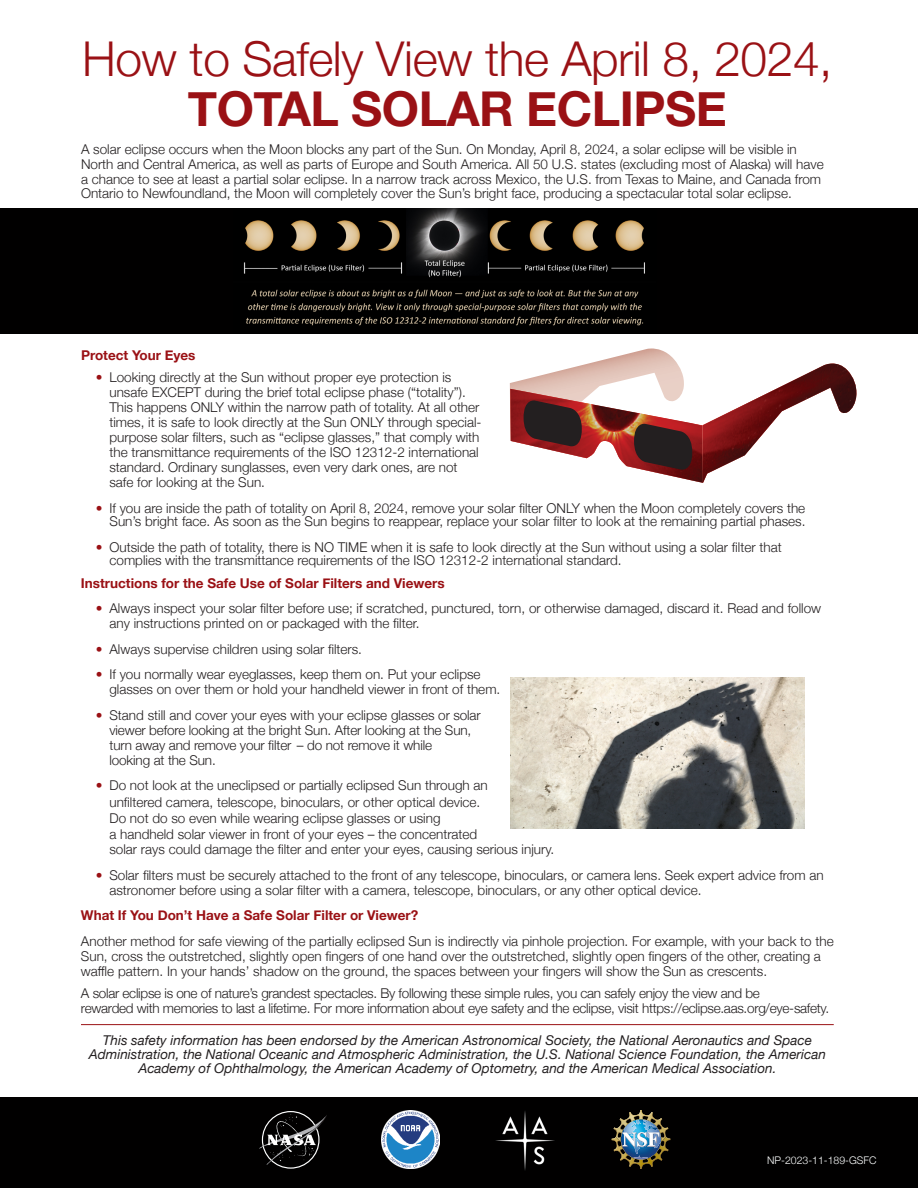
<style>
.page{position:relative;width:918px;height:1188px;background:#fff}
.page>*{position:absolute;margin:0;border:0;box-sizing:border-box;transform-origin:0 0}
.t1{font:300 48px/49.5px "Helvetica Neue";letter-spacing:-.01em;color:#9a1115;text-align:center}
.t2{font:300 13.5px/15px "Helvetica Neue";color:#231f20}
.t3{font:italic 13.5px/14.2px "Helvetica Neue";color:#231f20;text-align:center}
.t4{font:300 13.5px/15px "Helvetica Neue";letter-spacing:-.02em;color:#231f20}
.t5{font:700 13.5px "Helvetica Neue";color:#9a1115}
.t6{font:300 10.5px "Helvetica Neue";color:#fff}
.s1{font-weight:700}
.s2{color:#9a1115}
</style>
<div class="page">
<div style="left:0;top:208px;width:918px;height:126px;background:#010000"></div>
<img style="left:243px;top:208px;width:402px;height:118px">
<svg style="left:510px;top:349px;width:347px;height:134px"></svg>
<div style="left:0;top:1097px;width:918px;height:91px;background:#010000"></div>
<svg style="left:259px;top:1114px;width:68px;height:51px"></svg>
<img style="left:381px;top:1111px;width:58px;height:58px">
<img style="left:495px;top:1111px;width:60px;height:59px">
<img style="left:612px;top:1110px;width:58px;height:59px">
<img style="left:511px;top:678px;width:294px;height:150px">
<hr style="left:81px;top:1024px;width:753px;height:1px;background:#9a1115">
<h1 class="t1" style="left:82px;top:31px;width:752px">How to Safely View the April 8, 2024,<br><span class="s1">TOTAL SOLAR ECLIPSE</span></h1>
<p class="t2" style="left:81px;top:141px;width:744px;line-height:14.5px">A solar eclipse occurs when the Moon blocks any part of the Sun. On Monday, April 8, 2024, a solar eclipse will be visible in North and Central America, as well as parts of Europe and South America. All 50 U.S. states (excluding most of Alaska) will have a chance to see at least a partial solar eclipse. In a narrow track across Mexico, the U.S. from Texas to Maine, and Canada from Ontario to Newfoundland, the Moon will completely cover the Sun’s bright face, producing a spectacular total solar eclipse.</p>
<h2 class="t5" style="left:81px;top:345px;width:116px">Protect Your Eyes</h2>
<p class="t2" style="left:109px;top:369px;width:374px;text-indent:-14px"><span class="s2">•</span> Looking directly at the Sun without proper eye protection is unsafe EXCEPT during the brief total eclipse phase (“totality”).<br>This happens ONLY within the narrow path of totality. At all other times, it is safe to look directly at the Sun ONLY through special&shy;purpose solar filters, such as “eclipse glasses,” that comply with the transmittance requirements of the ISO 12312-2 international standard. Ordinary sunglasses, even very dark ones, are not safe for looking at the Sun.</p>
<p class="t2" style="left:96px;top:500px;width:711px;line-height:13.5px;text-align:right"><span class="s2">•</span> If you are inside the path of totality on April 8, 2024, remove your solar filter ONLY when the Moon completely covers the<br>Sun’s bright face. As soon as the Sun begins to reappear, replace your solar filter to look at the remaining partial phases.</p>
<p class="t2" style="left:109px;top:539px;width:674px;line-height:13.5px;text-indent:-14px"><span class="s2">•</span> Outside the path of totality, there is NO TIME when it is safe to look directly at the Sun without using a solar filter that complies with the transmittance requirements of the ISO 12312-2 international standard.</p>
<h2 class="t5" style="left:81px;top:573px;width:365px">Instructions for the Safe Use of Solar Filters and Viewers</h2>
<p class="t2" style="left:109px;top:600px;width:713px;text-indent:-14px"><span class="s2">•</span> Always inspect your solar filter before use; if scratched, punctured, torn, or otherwise damaged, discard it. Read and follow any instructions printed on or packaged with the filter.</p>
<p class="t2" style="left:96px;top:641px;width:268px"><span class="s2">•</span> Always supervise children using solar filters.</p>
<p class="t2" style="left:109px;top:666px;width:392px;text-indent:-14px"><span class="s2">•</span> If you normally wear eyeglasses, keep them on. Put your eclipse glasses on over them or hold your handheld viewer in front of them.</p>
<p class="t2" style="left:109px;top:707px;width:373px;text-indent:-14px"><span class="s2">•</span> Stand still and cover your eyes with your eclipse glasses or solar viewer before looking at the bright Sun. After looking at the Sun, turn away and remove your filter – do not remove it while<br>looking at the Sun.</p>
<p class="t2" style="left:109px;top:777px;width:446px;line-height:15.9px;text-indent:-14px"><span class="s2">•</span> Do not look at the uneclipsed or partially eclipsed Sun through an<br>unfiltered camera, telescope, binoculars, or other optical device.<br>Do not do so even while wearing eclipse glasses or using<br>a handheld solar viewer in front of your eyes – the concentrated<br>solar rays could damage the filter and enter your eyes, causing serious injury.</p>
<p class="t2" style="left:109px;top:866px;width:716px;text-indent:-14px"><span class="s2">•</span> Solar filters must be securely attached to the front of any telescope, binoculars, or camera lens. Seek expert advice from an astronomer before using a solar filter with a camera, telescope, binoculars, or any other optical device.</p>
<h2 class="t5" style="left:81px;top:905px;width:339px">What If You Don’t Have a Safe Solar Filter or Viewer?</h2>
<p class="t2" style="left:81px;top:932px;width:754px">Another method for safe viewing of the partially eclipsed Sun is indirectly via pinhole projection. For example, with your back to the<br>Sun, cross the outstretched, slightly open fingers of one hand over the outstretched, slightly open fingers of the other, creating a waffle pattern. In your hands’ shadow on the ground, the spaces between your fingers will show the Sun as crescents.</p>
<p class="t4" style="left:81px;top:985px;width:750px">A solar eclipse is one of nature’s grandest spectacles. By following these simple rules, you can safely enjoy the view and be<br>rewarded with memories to last a lifetime. For more information about eye safety and the eclipse, visit https://eclipse.aas.org/eye-safety.</p>
<p class="t3" style="left:89px;top:1034px;width:738px">This safety information has been endorsed by the American Astronomical Society, the National Aeronautics and Space<br>Administration, the National Oceanic and Atmospheric Administration, the U.S. National Science Foundation, the American<br>Academy of Ophthalmology, the American Academy of Optometry, and the American Medical Association.</p>
<p class="t6" style="left:767px;top:1151px;width:111px">NP-2023-11-189-GSFC</p>
</div>
